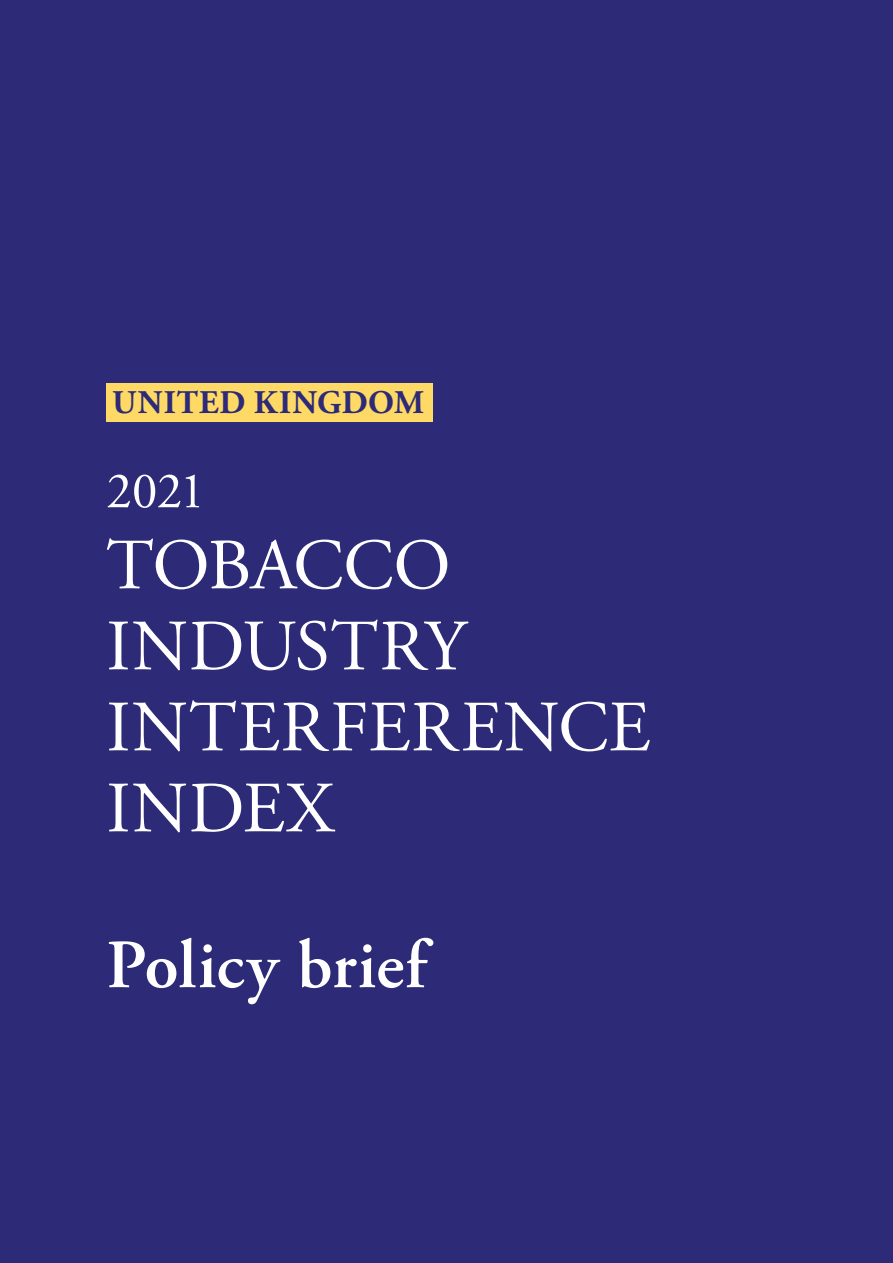
<style>
.page{position:relative;width:893px;height:1263px;background:#2d2a77}
.page>*{position:absolute;margin:0;border:0;box-sizing:border-box;transform-origin:0 0}
.t1{font:72px "Adobe Garamond Pro";letter-spacing:.005em;color:#fff}
.t2{font:600 69px "Adobe Garamond Pro";color:#fff}
.t3{font:51px "Adobe Garamond Pro";color:#fff}
.t4{font:700 33px "Adobe Garamond Pro";letter-spacing:.025em;color:#2d2a77}
</style>
<div class="page">
<div style="left:106px;top:383px;width:327px;height:38px;background:#fed966"></div>
<p class="t4" style="left:112px;top:383px;width:313px">UNITED KINGDOM</p>
<p class="t3" style="left:106px;top:460px;width:100px">2021</p>
<p class="t1" style="left:106px;top:522px;width:346px">TOBACCO</p>
<p class="t1" style="left:106px;top:603px;width:361px">INDUSTRY</p>
<p class="t1" style="left:106px;top:684px;width:546px">INTERFERENCE</p>
<p class="t1" style="left:106px;top:765px;width:228px">INDEX</p>
<p class="t2" style="left:106px;top:925px;width:321px">Policy brief</p>
</div>
